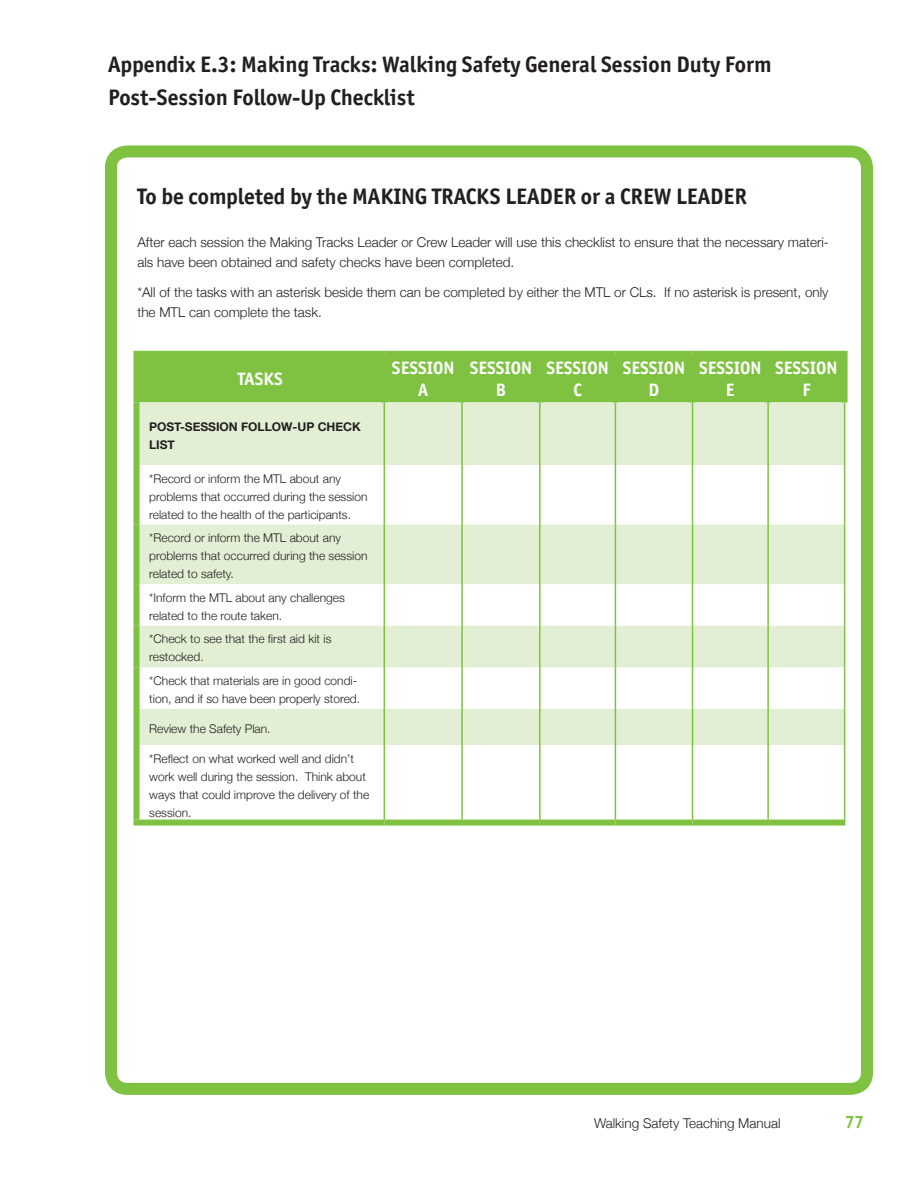
<style>
.page{position:relative;width:918px;height:1188px;background:#fff}
.page>*{position:absolute;margin:0;border:0;box-sizing:border-box;transform-origin:0 0}
.Heading_2{font:700 22.5px "Officina San ITC";color:#231f20}
.Table_heading{font:700 18px/22.5px "Officina San ITC";color:#fff;text-align:center}
.t1{font:700 18px "Officina San ITC";color:#7fc241}
.t2{font:300 13.5px/19.5px "Helvetica Neue";color:#231f20}
.Table_body{font:300 12px/18px "Helvetica Neue";color:#231f20}
.Table_heading-2{font:700 12px "Helvetica Neue";color:#231f20}
</style>
<div class="page">
<div style="left:105px;top:146px;width:768px;height:949px;border:12px solid #7fc241;border-radius:16px"></div>
<div style="left:140px;top:357px;width:702px;height:45px;background:#7fc241"></div>
<svg style="left:140px;top:402px;width:704px;height:343px;fill:#e2efd4"></svg>
<div style="left:381px;top:357px;width:6px;height:45px;background:#7fc241"></div>
<div style="left:459px;top:357px;width:6px;height:45px;background:#7fc241"></div>
<div style="left:537px;top:357px;width:6px;height:45px;background:#7fc241"></div>
<div style="left:612px;top:357px;width:6px;height:45px;background:#7fc241"></div>
<div style="left:690px;top:357px;width:6px;height:45px;background:#7fc241"></div>
<div style="left:765px;top:357px;width:6px;height:45px;background:#7fc241"></div>
<hr style="left:384px;top:402px;width:1px;height:63px;background:#7fc241">
<hr style="left:461px;top:402px;width:2px;height:63px;background:#7fc241">
<hr style="left:539px;top:402px;width:2px;height:63px;background:#7fc241">
<hr style="left:615px;top:402px;width:1px;height:63px;background:#7fc241">
<hr style="left:692px;top:402px;width:1px;height:63px;background:#7fc241">
<hr style="left:767px;top:402px;width:2px;height:63px;background:#7fc241">
<hr style="left:384px;top:465px;width:1px;height:60px;background:#7fc241">
<hr style="left:461px;top:465px;width:2px;height:60px;background:#7fc241">
<hr style="left:539px;top:465px;width:2px;height:60px;background:#7fc241">
<hr style="left:615px;top:465px;width:1px;height:60px;background:#7fc241">
<hr style="left:692px;top:465px;width:1px;height:60px;background:#7fc241">
<hr style="left:767px;top:465px;width:2px;height:60px;background:#7fc241">
<hr style="left:384px;top:525px;width:1px;height:59px;background:#7fc241">
<hr style="left:461px;top:525px;width:2px;height:59px;background:#7fc241">
<hr style="left:539px;top:525px;width:2px;height:59px;background:#7fc241">
<hr style="left:615px;top:525px;width:1px;height:59px;background:#7fc241">
<hr style="left:692px;top:525px;width:1px;height:59px;background:#7fc241">
<hr style="left:767px;top:525px;width:2px;height:59px;background:#7fc241">
<hr style="left:384px;top:584px;width:1px;height:42px;background:#7fc241">
<hr style="left:461px;top:584px;width:2px;height:42px;background:#7fc241">
<hr style="left:539px;top:584px;width:2px;height:42px;background:#7fc241">
<hr style="left:615px;top:584px;width:1px;height:42px;background:#7fc241">
<hr style="left:692px;top:584px;width:1px;height:42px;background:#7fc241">
<hr style="left:767px;top:584px;width:2px;height:42px;background:#7fc241">
<hr style="left:384px;top:626px;width:1px;height:41px;background:#7fc241">
<hr style="left:461px;top:626px;width:2px;height:41px;background:#7fc241">
<hr style="left:539px;top:626px;width:2px;height:41px;background:#7fc241">
<hr style="left:615px;top:626px;width:1px;height:41px;background:#7fc241">
<hr style="left:692px;top:626px;width:1px;height:41px;background:#7fc241">
<hr style="left:767px;top:626px;width:2px;height:41px;background:#7fc241">
<hr style="left:384px;top:667px;width:1px;height:42px;background:#7fc241">
<hr style="left:461px;top:667px;width:2px;height:42px;background:#7fc241">
<hr style="left:539px;top:667px;width:2px;height:42px;background:#7fc241">
<hr style="left:615px;top:667px;width:1px;height:42px;background:#7fc241">
<hr style="left:692px;top:667px;width:1px;height:42px;background:#7fc241">
<hr style="left:767px;top:667px;width:2px;height:42px;background:#7fc241">
<hr style="left:384px;top:709px;width:1px;height:36px;background:#7fc241">
<hr style="left:461px;top:709px;width:2px;height:36px;background:#7fc241">
<hr style="left:539px;top:709px;width:2px;height:36px;background:#7fc241">
<hr style="left:615px;top:709px;width:1px;height:36px;background:#7fc241">
<hr style="left:692px;top:709px;width:1px;height:36px;background:#7fc241">
<hr style="left:767px;top:709px;width:2px;height:36px;background:#7fc241">
<hr style="left:384px;top:745px;width:1px;height:75px;background:#7fc241">
<hr style="left:461px;top:745px;width:2px;height:75px;background:#7fc241">
<hr style="left:539px;top:745px;width:2px;height:75px;background:#7fc241">
<hr style="left:615px;top:745px;width:1px;height:75px;background:#7fc241">
<hr style="left:692px;top:745px;width:1px;height:75px;background:#7fc241">
<hr style="left:767px;top:745px;width:2px;height:75px;background:#7fc241">
<div style="left:134px;top:402px;width:6px;height:63px;background:#7fc241"></div>
<div style="left:134px;top:465px;width:6px;height:60px;background:#7fc241"></div>
<div style="left:134px;top:525px;width:6px;height:59px;background:#7fc241"></div>
<div style="left:134px;top:584px;width:6px;height:42px;background:#7fc241"></div>
<div style="left:134px;top:626px;width:6px;height:41px;background:#7fc241"></div>
<div style="left:134px;top:667px;width:6px;height:42px;background:#7fc241"></div>
<div style="left:134px;top:709px;width:6px;height:36px;background:#7fc241"></div>
<div style="left:134px;top:745px;width:6px;height:75px;background:#7fc241"></div>
<div style="left:134px;top:820px;width:250px;height:6px;background:#7fc241"></div>
<div style="left:134px;top:357px;width:6px;height:45px;background:#7fc241"></div>
<div style="left:134px;top:351px;width:250px;height:6px;background:#7fc241"></div>
<div style="left:384px;top:351px;width:78px;height:6px;background:#7fc241"></div>
<div style="left:462px;top:351px;width:78px;height:6px;background:#7fc241"></div>
<div style="left:540px;top:351px;width:75px;height:6px;background:#7fc241"></div>
<div style="left:615px;top:351px;width:78px;height:6px;background:#7fc241"></div>
<div style="left:693px;top:351px;width:75px;height:6px;background:#7fc241"></div>
<div style="left:768px;top:351px;width:80px;height:6px;background:#7fc241"></div>
<div style="left:842px;top:357px;width:6px;height:45px;background:#7fc241"></div>
<hr style="left:844px;top:402px;width:1px;height:63px;background:#7fc241">
<hr style="left:844px;top:465px;width:1px;height:60px;background:#7fc241">
<hr style="left:844px;top:525px;width:1px;height:59px;background:#7fc241">
<hr style="left:844px;top:584px;width:1px;height:42px;background:#7fc241">
<hr style="left:844px;top:626px;width:1px;height:41px;background:#7fc241">
<hr style="left:844px;top:667px;width:1px;height:42px;background:#7fc241">
<hr style="left:844px;top:709px;width:1px;height:36px;background:#7fc241">
<hr style="left:844px;top:745px;width:1px;height:75px;background:#7fc241">
<div style="left:384px;top:820px;width:78px;height:6px;background:#7fc241"></div>
<div style="left:462px;top:820px;width:78px;height:6px;background:#7fc241"></div>
<div style="left:540px;top:820px;width:75px;height:6px;background:#7fc241"></div>
<div style="left:615px;top:820px;width:78px;height:6px;background:#7fc241"></div>
<div style="left:693px;top:820px;width:75px;height:6px;background:#7fc241"></div>
<div style="left:768px;top:820px;width:77px;height:6px;background:#7fc241"></div>
<p class="Heading_2" style="left:108px;top:50px;width:665px">Appendix E.3: Making Tracks: Walking Safety General Session Duty Form</p>
<p class="Heading_2" style="left:108px;top:83px;width:308px">Post-Session Follow-Up Checklist</p>
<p class="Heading_2" style="left:137px;top:183px;width:611px">To be completed by the MAKING TRACKS LEADER or a CREW LEADER</p>
<p class="t2" style="left:137px;top:232px;width:693px">After each session the Making Tracks Leader or Crew Leader will use this checklist to ensure that the necessary materi&shy;als have been obtained and safety checks have been completed.</p>
<p class="t2" style="left:137px;top:282px;width:693px">*All of the tasks with an asterisk beside them can be completed by either the MTL or CLs. If no asterisk is present, only the MTL can complete the task.</p>
<p class="Table_heading" style="left:238px;top:368px;width:47px">TASKS</p>
<p class="Table_heading" style="left:392px;top:356px;width:64px">SESSION<br>A</p>
<p class="Table_heading" style="left:470px;top:356px;width:64px">SESSION<br>B</p>
<p class="Table_heading" style="left:546px;top:356px;width:64px">SESSION<br>C</p>
<p class="Table_heading" style="left:623px;top:356px;width:64px">SESSION</p>
<p class="Table_heading" style="left:649px;top:379px;width:12px">D</p>
<p class="Table_heading-2" style="left:149px;top:417px;width:213px">POST-SESSION FOLLOW-UP CHECK</p>
<p class="Table_heading-2" style="left:149px;top:435px;width:27px">LIST</p>
<p class="Table_body" style="left:149px;top:469px;width:220px">*Record or inform the MTL about any problems that occurred during the session related to the health of the participants.</p>
<p class="Table_body" style="left:149px;top:528px;width:220px">*Record or inform the MTL about any problems that occurred during the session related to safety.</p>
<p class="Table_body" style="left:149px;top:588px;width:197px">*Inform the MTL about any challenges related to the route taken.</p>
<p class="Table_body" style="left:149px;top:629px;width:184px">*Check to see that the first aid kit is restocked.</p>
<p class="Table_body" style="left:149px;top:671px;width:212px">*Check that materials are in good condi&shy;tion, and if so have been properly stored.</p>
<p class="Table_body" style="left:149px;top:719px;width:123px">Review the Safety Plan.</p>
<p class="Table_body" style="left:149px;top:749px;width:222px">*Reflect on what worked well and didn’t work well during the session. Think about ways that could improve the delivery of the session.</p>
<p class="Table_heading" style="left:699px;top:356px;width:64px">SESSION</p>
<p class="Table_heading" style="left:726px;top:379px;width:10px">E</p>
<p class="Table_heading" style="left:775px;top:356px;width:64px">SESSION</p>
<p class="Table_heading" style="left:802px;top:379px;width:10px">F</p>
<p class="t2" style="left:594px;top:1113px;width:188px">Walking Safety Teaching Manual</p>
<p class="t1" style="left:845px;top:1111px;width:20px">77</p>
</div>
